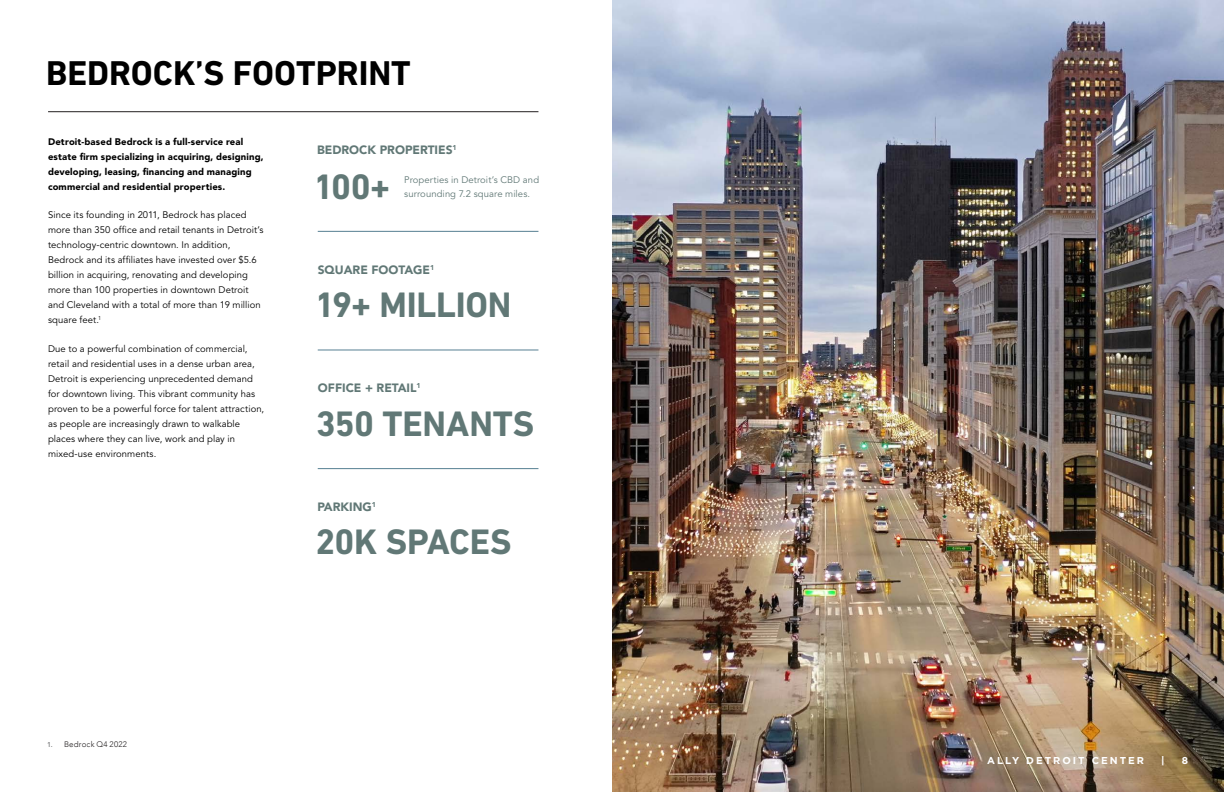
<style>
.page{position:relative;width:1224px;height:792px;background:#fff}
.page>*{position:absolute;margin:0;border:0;box-sizing:border-box;transform-origin:0 0}
._10_5_16_gotham_book{font:700 36px "DIN Next LT Pro";letter-spacing:-.01em;color:#617876}
.t1{font:700 35px "DIN Next LT Pro";color:#000}
.t2{font:900 12px "Avenir LT Std";color:#617876}
.t3{font:700 10px "Gotham";letter-spacing:.2em;color:#fff}
.SECTION_HEAD{font:9.5px/15px "Avenir LT Std";letter-spacing:.005em;color:#000}
.SECTION_HEAD-2{font:900 9.5px/15px "Avenir LT Std";letter-spacing:.015em;color:#000}
.SECTION_HEAD-3{font:9.5px "Avenir LT Std";letter-spacing:.005em;color:#617876}
.t4{font:300 8px "Avenir";letter-spacing:.02em;color:#231f20}
.s1{font-weight:400;font-size:7px;color:#57585a}
</style>
<div class="page">
<img style="left:612px;top:0;width:612px;height:792px">
<hr style="left:48px;top:111px;width:490px;height:1px;background:#231f20">
<hr style="left:318px;top:231px;width:220px;height:1px;background:#567f92">
<hr style="left:318px;top:350px;width:220px;height:1px;background:#567f92">
<hr style="left:318px;top:468px;width:220px;height:1px;background:#567f92">
<p class="t1" style="left:46px;top:53px;width:366px">BEDROCK’S FOOTPRINT</p>
<p class="SECTION_HEAD-2" style="left:48px;top:134px;width:217px">Detroit-based Bedrock is a full-service real estate firm specializing in acquiring, designing, developing, leasing, financing and managing commercial and residential properties.</p>
<p class="SECTION_HEAD" style="left:48px;top:208px;width:217px">Since its founding in 2011, Bedrock has placed more than 350 office and retail tenants in Detroit’s technology-centric downtown. In addition, Bedrock and its affiliates have invested over $5.6 billion in acquiring, renovating and developing more than 100 properties in downtown Detroit and Cleveland with a total of more than 19 million square feet.<sup>1</sup></p>
<p class="SECTION_HEAD" style="left:48px;top:341px;width:218px">Due to a powerful combination of commercial, retail and residential uses in a dense urban area, Detroit is experiencing unprecedented demand for downtown living. This vibrant community has proven to be a powerful force for talent attraction, as people are increasingly drawn to walkable places where they can live, work and play in mixed-use environments.</p>
<p class="t2" style="left:317px;top:142px;width:141px">BEDROCK PROPERTIES<sup>1</sup></p>
<p class="_10_5_16_gotham_book" style="left:314px;top:166px;width:78px">100+</p>
<p class="SECTION_HEAD-3" style="left:404px;top:174px;width:136px">Properties in Detroit’s CBD and</p>
<p class="SECTION_HEAD-3" style="left:404px;top:188px;width:127px">surrounding 7.2 square miles.</p>
<p class="t2" style="left:318px;top:262px;width:118px">SQUARE FOOTAGE<sup>1</sup></p>
<p class="_10_5_16_gotham_book" style="left:315px;top:283px;width:198px">19+ MILLION</p>
<p class="t2" style="left:318px;top:380px;width:104px">OFFICE + RETAIL<sup>1</sup></p>
<p class="_10_5_16_gotham_book" style="left:316px;top:402px;width:220px">350 TENANTS</p>
<p class="t2" style="left:318px;top:499px;width:60px">PARKING<sup>1</sup></p>
<p class="_10_5_16_gotham_book" style="left:316px;top:521px;width:198px">20K SPACES</p>
<p class="t4" style="left:47px;top:739px;width:81px"><span class="s1">1.</span> Bedrock Q4 2022</p>
<p class="t3" style="left:987px;top:754px;width:159px">ALLY DETROIT CENTER</p>
<p class="t3" style="left:1161px;top:754px;width:5px">|</p>
<p class="t3" style="left:1182px;top:754px;width:8px">8</p>
</div>
